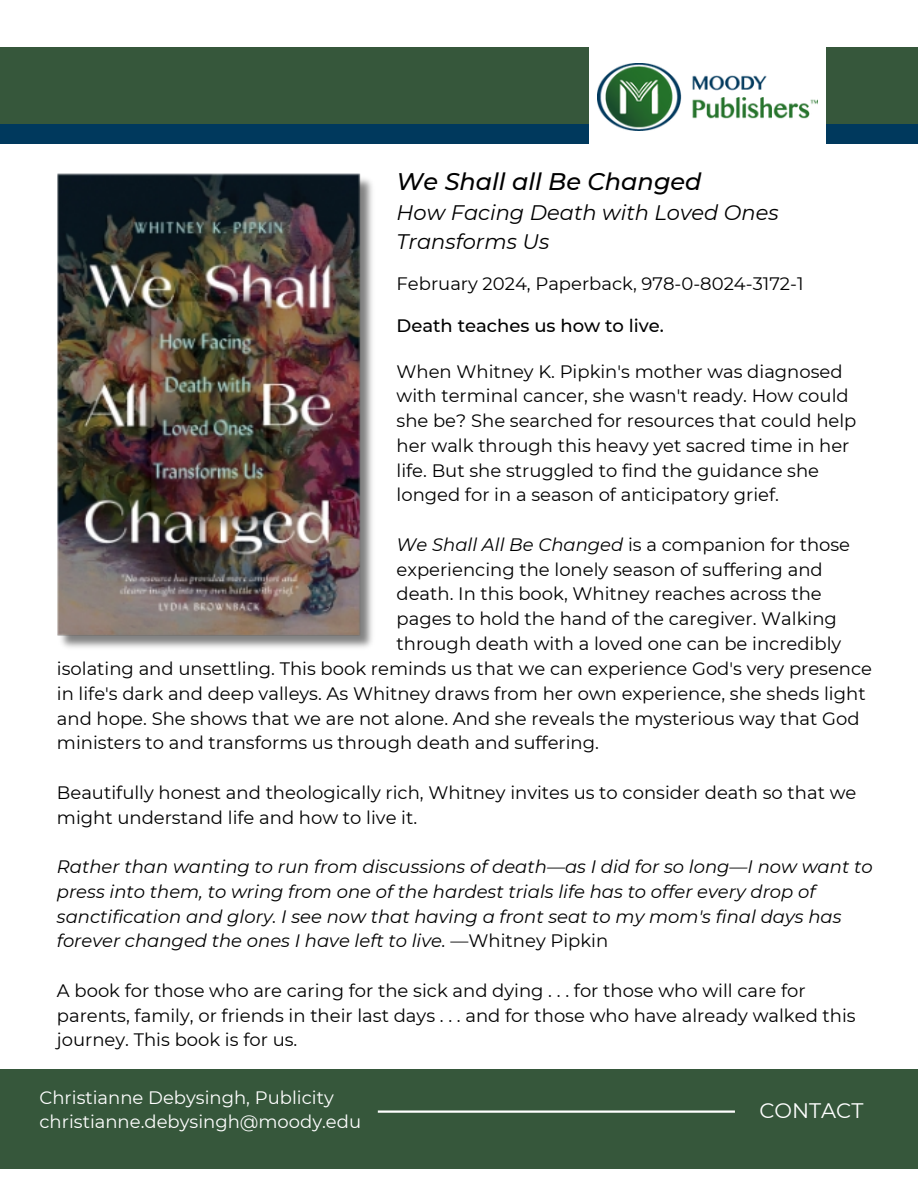
<style>
.page{position:relative;width:918px;height:1188px;background:#fff}
.page>*{position:absolute;margin:0;border:0;box-sizing:border-box;transform-origin:0 0}
.t1{font:italic 500 24px "Montserrat";color:#000}
.t2{font:italic 21px/29.2px "Montserrat";color:#000}
.t3{font:21px "Montserrat";color:#fff}
.t4{font:18px/24.8px "Montserrat";color:#000}
.t5{font:italic 18px/24.8px "Montserrat";color:#000}
.t6{font:18px "Montserrat";color:#fff}
.t7{font:500 18px "Montserrat";color:#000}
.s1{font-style:italic}
.s2{font-style:normal}
</style>
<div class="page">
<div style="left:826px;top:86px;width:92px;height:58px;background:#00395d"></div>
<div style="left:826px;top:47px;width:92px;height:77px;background:#36573b"></div>
<div style="left:0;top:86px;width:589px;height:58px;background:#00395d"></div>
<div style="left:0;top:47px;width:589px;height:77px;background:#36573b"></div>
<img style="left:597px;top:64px;width:221px;height:66px">
<div style="left:0;top:1069px;width:918px;height:99px;background:#36573b"></div>
<hr style="left:378px;top:1110px;width:357px;height:3px;background:#fff">
<img style="left:57px;top:173px;width:316px;height:475px">
<h4 class="t1" style="left:397px;top:167px;width:307px">We Shall all Be Changed</h4>
<p class="t2" style="left:397px;top:198px;width:384px">How Facing Death with Loved Ones<br>Transforms Us</p>
<p class="t4" style="left:397px;top:271px;width:409px">February 2024, Paperback, 978-0-8024-3172-1</p>
<p class="t7" style="left:397px;top:314px;width:269px">Death teaches us how to live.</p>
<p class="t4" style="left:397px;top:359px;width:461px">When Whitney K. Pipkin's mother was diagnosed with terminal cancer, she wasn't ready. How could she be? She searched for resources that could help her walk through this heavy yet sacred time in her life. But she struggled to find the guidance she longed for in a season of anticipatory grief.</p>
<p class="t4" style="left:397px;top:532px;width:455px"><span class="s1">We Shall All Be Changed</span> is a companion for those experiencing the lonely season of suffering and death. In this book, Whitney reaches across the pages to hold the hand of the caregiver. Walking through death with a loved one can be incredibly</p>
<p class="t4" style="left:57px;top:656px;width:817px">isolating and unsettling. This book reminds us that we can experience God's very presence in life's dark and deep valleys. As Whitney draws from her own experience, she sheds light and hope. She shows that we are not alone. And she reveals the mysterious way that God ministers to and transforms us through death and suffering.</p>
<p class="t4" style="left:57px;top:780px;width:801px">Beautifully honest and theologically rich, Whitney invites us to consider death so that we might understand life and how to live it.</p>
<p class="t5" style="left:57px;top:854px;width:817px">Rather than wanting to run from discussions of death—as I did for so long—I now want to press into them, to wring from one of the hardest trials life has to offer every drop of sanctification and glory. I see now that having a front seat to my mom's final days has forever changed the ones I have left to live. <span class="s2">—Whitney Pipkin</span></p>
<h2 class="t4" style="left:57px;top:978px;width:800px">A book for those who are caring for the sick and dying . . . for those who will care for parents, family, or friends in their last days . . . and for those who have already walked this journey. This book is for us.</h2>
<p class="t6" style="left:40px;top:1086px;width:296px">Christianne Debysingh, Publicity</p>
<h1 class="t6" style="left:40px;top:1111px;width:323px">christianne.debysingh@moody.edu</h1>
<h3 class="t3" style="left:759px;top:1098px;width:105px">CONTACT</h3>
</div>
